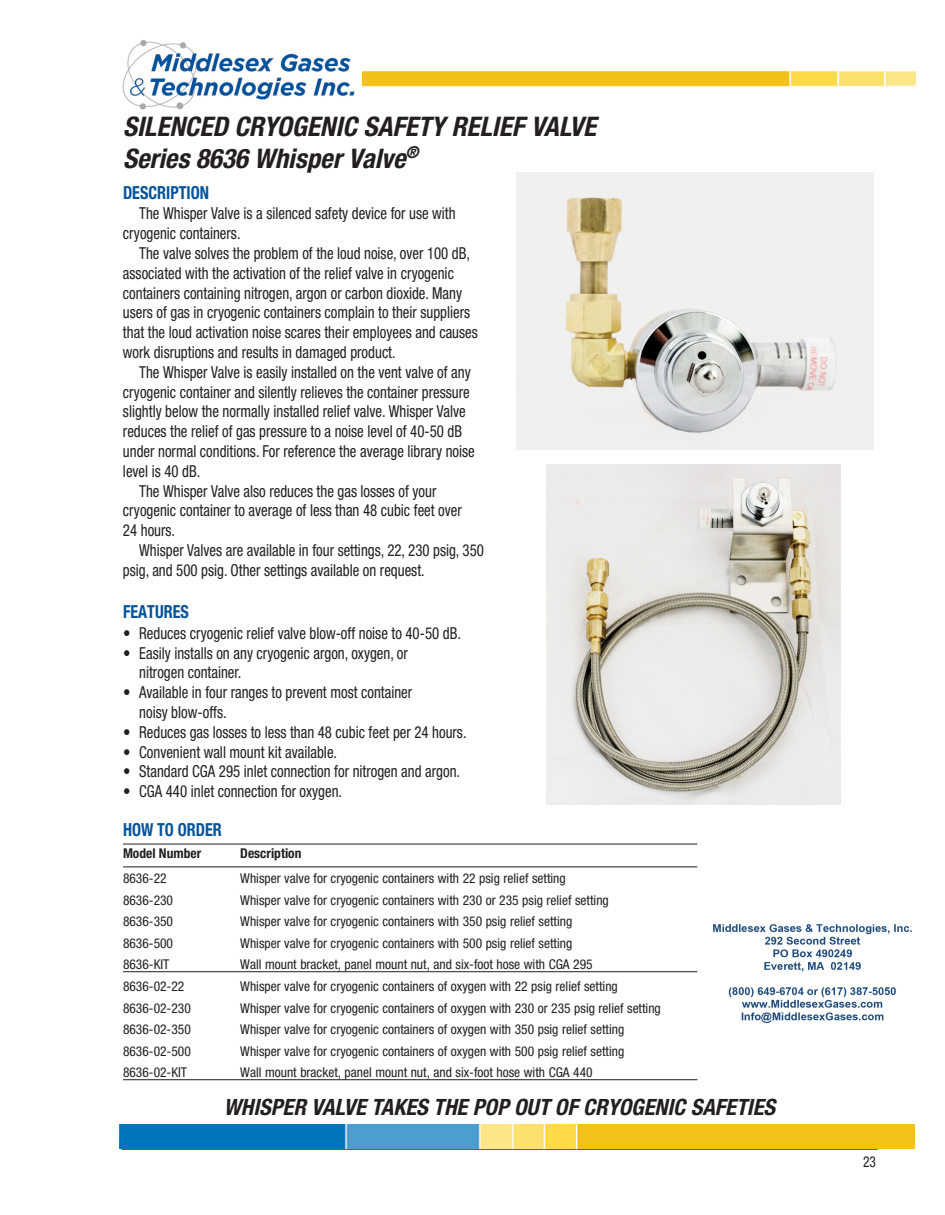
<style>
.page{position:relative;width:945px;height:1215px;background:#fff}
.page>*{position:absolute;margin:0;border:0;box-sizing:border-box;transform-origin:0 0}
.t1{font:italic 700 condensed 27px/31.5px "Helvetica Neue LT";color:#231f20}
.t2{font:italic 700 condensed 22.5px "Helvetica Neue LT";color:#231f20}
.t3{font:700 condensed 18px "Helvetica Neue LT";color:#04539b;scale:.9 1}
.t4{font:condensed 16.5px/19.8px "Helvetica Neue LT";color:#231f20;scale:.9 1}
.t5{font:condensed 15px "Helvetica Neue LT";color:#231f20;scale:.9 1}
.t6{font:condensed 13.5px "Helvetica Neue LT";color:#231f20}
.t7{font:700 condensed 13.5px "Helvetica Neue LT";color:#231f20}
</style>
<div class="page">
<hr style="left:122px;top:1148px;width:756px;height:2px;background:#ed164b">
<hr style="left:123px;top:844px;width:574px;height:1px;background:#231f20">
<hr style="left:123px;top:867px;width:574px;height:1px;background:#231f20">
<hr style="left:123px;top:971px;width:574px;height:1px;background:#231f20">
<hr style="left:123px;top:1079px;width:574px;height:1px;background:#231f20">
<img style="left:516px;top:172px;width:357px;height:277px">
<img style="left:547px;top:464px;width:294px;height:340px">
<img style="left:362px;top:71px;width:554px;height:15px">
<img style="left:119px;top:1125px;width:795px;height:24px">
<img style="left:713px;top:924px;width:198px;height:99px">
<img style="left:122px;top:40px;width:233px;height:70px">
<h1 class="t1" style="left:123px;top:113px;width:475px">SILENCED CRYOGENIC SAFETY RELIEF VALVE<br>Series 8636 Whisper Valve<sup>®</sup></h1>
<p class="t3" style="left:123px;top:186px;width:97px">DESCRIPTION</p>
<p class="t4" style="left:123px;top:205px;width:371px;text-indent:16px">The Whisper Valve is a silenced safety device for use with cryogenic containers.</p>
<p class="t4" style="left:123px;top:245px;width:396px;text-indent:16px">The valve solves the problem of the loud noise, over 100 dB, associated with the activation of the relief valve in cryogenic containers containing nitrogen, argon or carbon dioxide. Many users of gas in cryogenic containers complain to their suppliers that the loud activation noise scares their employees and causes work disruptions and results in damaged product.</p>
<p class="t4" style="left:139px;top:363px;width:370px">The Whisper Valve is easily installed on the vent valve of any</p>
<p class="t4" style="left:123px;top:383px;width:387px">cryogenic container and silently relieves the container pressure</p>
<p class="t4" style="left:123px;top:403px;width:382px">slightly below the normally installed relief valve. Whisper Valve</p>
<p class="t4" style="left:123px;top:423px;width:378px">reduces the relief of gas pressure to a noise level of 40-50 dB</p>
<p class="t4" style="left:123px;top:443px;width:393px">under normal conditions. For reference the average library noise</p>
<p class="t4" style="left:123px;top:462px;width:88px">level is 40 dB.</p>
<p class="t4" style="left:139px;top:482px;width:332px">The Whisper Valve also reduces the gas losses of your</p>
<p class="t4" style="left:123px;top:502px;width:378px">cryogenic container to average of less than 48 cubic feet over</p>
<p class="t4" style="left:123px;top:522px;width:59px">24 hours.</p>
<p class="t4" style="left:139px;top:542px;width:385px">Whisper Valves are available in four settings, 22, 230 psig, 350</p>
<p class="t4" style="left:123px;top:561px;width:337px">psig, and 500 psig. Other settings available on request.</p>
<p class="t3" style="left:123px;top:605px;width:75px">FEATURES</p>
<p class="t4" style="left:123px;top:624px;width:377px">• Reduces cryogenic relief valve blow-off noise to 40-50 dB.</p>
<p class="t4" style="left:139px;top:644px;width:300px;text-indent:-16px">• Easily installs on any cryogenic argon, oxygen, or nitrogen container.</p>
<p class="t4" style="left:139px;top:684px;width:305px;text-indent:-16px">• Available in four ranges to prevent most container noisy blow-offs.</p>
<p class="t4" style="left:123px;top:723px;width:383px">• Reduces gas losses to less than 48 cubic feet per 24 hours.</p>
<p class="t4" style="left:123px;top:743px;width:239px">• Convenient wall mount kit available.</p>
<p class="t4" style="left:123px;top:763px;width:376px">• Standard CGA 295 inlet connection for nitrogen and argon.</p>
<p class="t4" style="left:123px;top:783px;width:245px">• CGA 440 inlet connection for oxygen.</p>
<p class="t3" style="left:123px;top:824px;width:111px">HOW TO ORDER</p>
<p class="t7" style="left:123px;top:848px;width:80px">Model Number</p>
<p class="t7" style="left:240px;top:848px;width:63px">Description</p>
<p class="t6" style="left:123px;top:873px;width:45px">8636-22</p>
<p class="t6" style="left:240px;top:873px;width:327px">Whisper valve for cryogenic containers with 22 psig relief setting</p>
<p class="t6" style="left:123px;top:895px;width:52px">8636-230</p>
<p class="t6" style="left:240px;top:895px;width:370px">Whisper valve for cryogenic containers with 230 or 235 psig relief setting</p>
<p class="t6" style="left:123px;top:917px;width:52px">8636-350</p>
<p class="t6" style="left:240px;top:917px;width:334px">Whisper valve for cryogenic containers with 350 psig relief setting</p>
<p class="t6" style="left:123px;top:938px;width:52px">8636-500</p>
<p class="t6" style="left:240px;top:938px;width:334px">Whisper valve for cryogenic containers with 500 psig relief setting</p>
<p class="t6" style="left:123px;top:960px;width:48px">8636-KIT</p>
<p class="t6" style="left:240px;top:960px;width:354px">Wall mount bracket, panel mount nut, and six-foot hose with CGA 295</p>
<p class="t6" style="left:123px;top:981px;width:63px">8636-02-22</p>
<p class="t6" style="left:240px;top:981px;width:379px">Whisper valve for cryogenic containers of oxygen with 22 psig relief setting</p>
<p class="t6" style="left:123px;top:1003px;width:69px">8636-02-230</p>
<p class="t6" style="left:240px;top:1003px;width:422px">Whisper valve for cryogenic containers of oxygen with 230 or 235 psig relief setting</p>
<p class="t6" style="left:123px;top:1025px;width:69px">8636-02-350</p>
<p class="t6" style="left:240px;top:1025px;width:386px">Whisper valve for cryogenic containers of oxygen with 350 psig relief setting</p>
<p class="t6" style="left:123px;top:1046px;width:69px">8636-02-500</p>
<p class="t6" style="left:240px;top:1046px;width:386px">Whisper valve for cryogenic containers of oxygen with 500 psig relief setting</p>
<p class="t6" style="left:123px;top:1068px;width:66px">8636-02-KIT</p>
<p class="t6" style="left:240px;top:1068px;width:354px">Wall mount bracket, panel mount nut, and six-foot hose with CGA 440</p>
<h2 class="t2" style="left:224px;top:1099px;width:553px">WHISPER VALVE TAKES THE POP OUT OF CRYOGENIC SAFETIES</h2>
<p class="t5" style="left:863px;top:1157px;width:16px">23</p>
</div>
